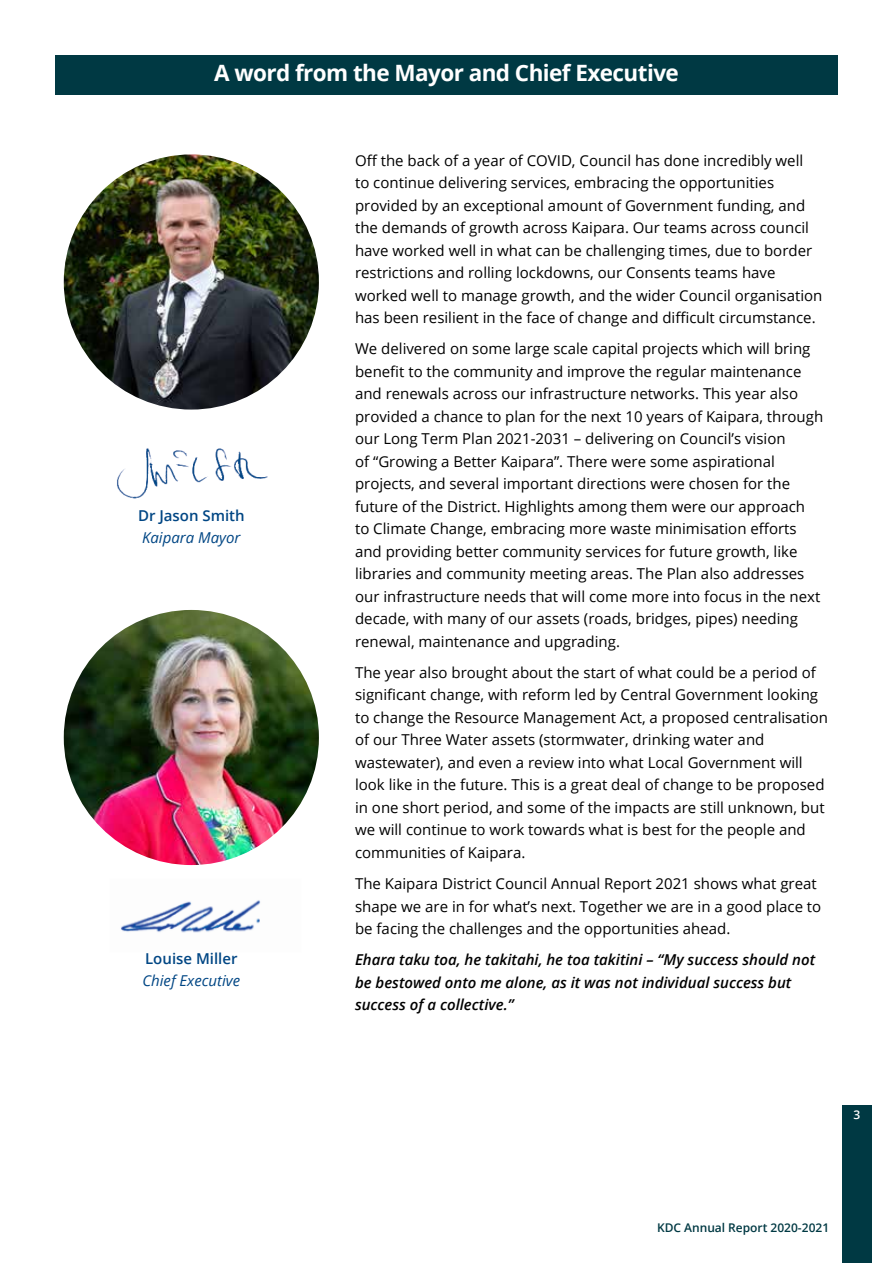
<style>
.page{position:relative;width:893px;height:1263px;background:#fff}
.page>*{position:absolute;margin:0;border:0;box-sizing:border-box;transform-origin:0 0}
.t1{font:700 22.5px "Open Sans";letter-spacing:-.025em;color:#fff}
.t2{font:15px/22.5px "Open Sans";color:#000}
.t3{font:italic 600 15px/22.5px "Open Sans";color:#000}
.t4{font:italic 15px "Open Sans";color:#004684}
.t5{font:600 15px "Open Sans";color:#004684}
.t6{font:600 12px "Open Sans";color:#003943}
.t7{font:600 12px "Open Sans";color:#fff}
</style>
<div class="page">
<div style="left:842px;top:1106px;width:30px;height:157px;background:#003943"></div>
<img style="left:120px;top:900px;width:141px;height:33px">
<img style="left:64px;top:154px;width:255px;height:256px;border-radius:128px">
<img style="left:64px;top:610px;width:255px;height:255px;border-radius:128px">
<img style="left:117px;top:448px;width:151px;height:51px">
<div style="left:55px;top:55px;width:783px;height:40px;background:#003943"></div>
<h1 class="t1" style="left:214px;top:57px;width:466px">A word from the Mayor and Chief Executive</h1>
<p class="t5" style="left:138px;top:505px;width:108px">Dr Jason Smith</p>
<p class="t4" style="left:142px;top:527px;width:100px">Kaipara Mayor</p>
<p class="t5" style="left:145px;top:948px;width:94px">Louise Miller</p>
<p class="t4" style="left:142px;top:970px;width:99px">Chief Executive</p>
<p class="t2" style="left:355px;top:149px;width:469px">Off the back of a year of COVID, Council has done incredibly well<br>to continue delivering services, embracing the opportunities provided by an exceptional amount of Government funding, and the demands of growth across Kaipara. Our teams across council have worked well in what can be challenging times, due to border restrictions and rolling lockdowns, our Consents teams have worked well to manage growth, and the wider Council organisation has been resilient in the face of change and difficult circumstance.</p>
<p class="t2" style="left:355px;top:337px;width:470px">We delivered on some large scale capital projects which will bring benefit to the community and improve the regular maintenance and renewals across our infrastructure networks. This year also provided a chance to plan for the next 10 years of Kaipara, through our Long Term Plan 2021-2031 – delivering on Council’s vision<br>of “Growing a Better Kaipara”. There were some aspirational projects, and several important directions were chosen for the future of the District. Highlights among them were our approach<br>to Climate Change, embracing more waste minimisation efforts and providing better community services for future growth, like libraries and community meeting areas. The Plan also addresses our infrastructure needs that will come more into focus in the next decade, with many of our assets (roads, bridges, pipes) needing renewal, maintenance and upgrading.</p>
<p class="t2" style="left:355px;top:661px;width:475px">The year also brought about the start of what could be a period of significant change, with reform led by Central Government looking to change the Resource Management Act, a proposed centralisation of our Three Water assets (stormwater, drinking water and wastewater), and even a review into what Local Government will look like in the future. This is a great deal of change to be proposed in one short period, and some of the impacts are still unknown, but we will continue to work towards what is best for the people and communities of Kaipara.</p>
<p class="t2" style="left:355px;top:872px;width:468px">The Kaipara District Council Annual Report 2021 shows what great shape we are in for what’s next. Together we are in a good place to be facing the challenges and the opportunities ahead.</p>
<p class="t3" style="left:355px;top:948px;width:462px">Ehara taku toa, he takitahi, he toa takitini – “My success should not be bestowed onto me alone, as it was not individual success but success of a collective.”</p>
<p class="t7" style="left:853px;top:1106px;width:8px">3</p>
<p class="t6" style="left:657px;top:1219px;width:174px">KDC Annual Report 2020-2021</p>
</div>
